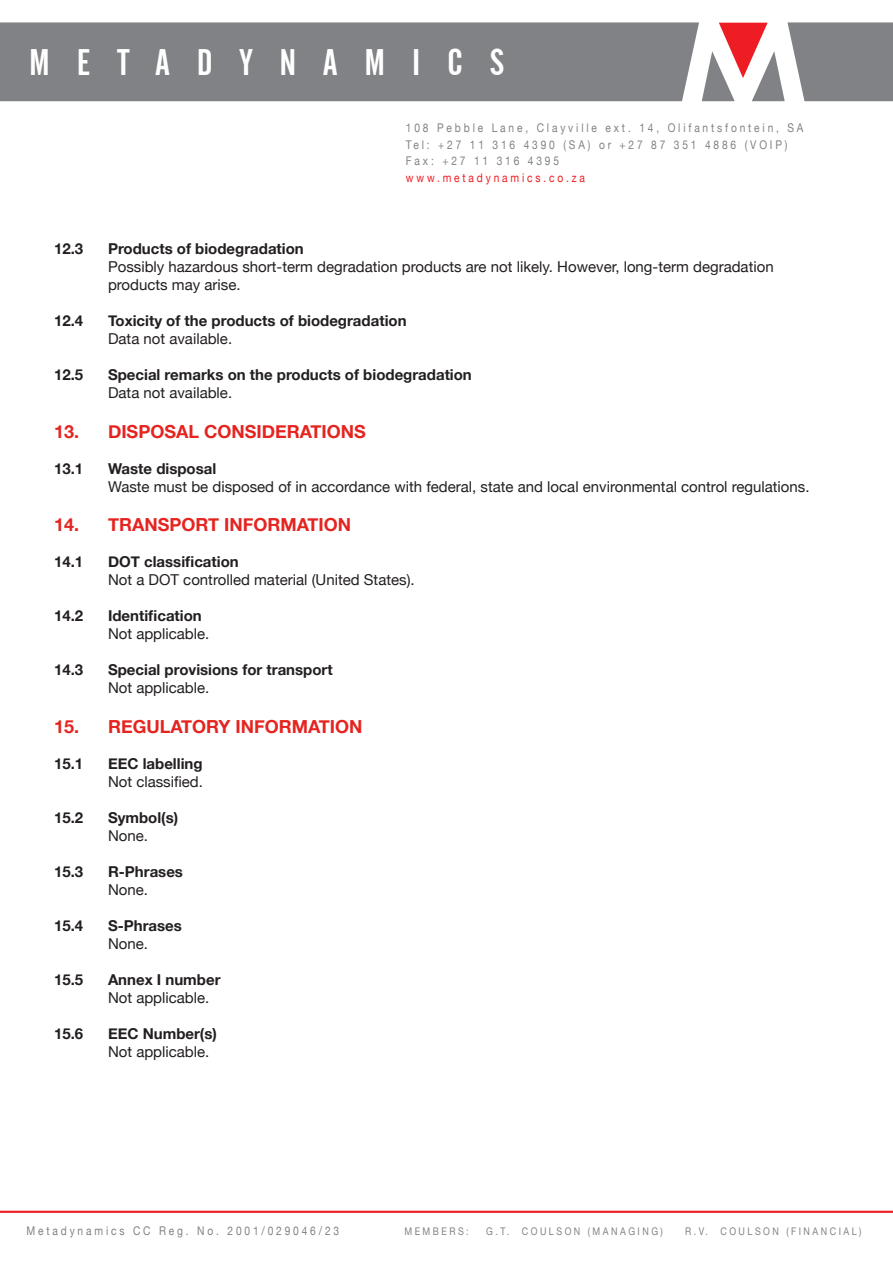
<style>
.page{position:relative;width:893px;height:1263px;background:#fff}
.page>*{position:absolute;margin:0;border:0;box-sizing:border-box;transform-origin:0 0}
.t1{font:36.9px "Alternate Gothic No 2 BT";letter-spacing:.735em;color:#fff}
.t2{font:700 18px "Helvetica Neue";color:#e52420}
.t3{font:15px/18px "Helvetica Neue";color:#231f20}
.t4{font:700 15px "Helvetica Neue";color:#231f20}
.t5{font:12px/16.5px "Helvetica Neue";letter-spacing:.28em;color:#808285;scale:.85 1}
.t6{font:10.5px "Helvetica Neue";letter-spacing:.28em;color:#808285;scale:.85 1}
.s1{color:#ee1d23}
</style>
<div class="page">
<svg style="left:0;top:22px;width:893px;height:79px;fill:#808285"></svg>
<svg style="left:719px;top:23px;width:49px;height:55px"></svg>
<hr style="left:0;top:1211px;width:893px;height:2px;background:#ee1d23">
<p class="t1" style="left:29px;top:42px;width:476px">METADYNAMICS</p>
<p class="t5" style="left:406px;top:120px;width:469px">108 Pebble Lane, Clayville ext. 14, Olifantsfontein, SA Tel: +27 11 316 4390 (SA) or +27 87 351 4886 (VOIP)<br>Fax: +27 11 316 4395<br><span class="s1">www.metadynamics.co.za</span></p>
<p class="t4" style="left:54px;top:237px;width:31px">12.3</p>
<p class="t4" style="left:108px;top:237px;width:197px">Products of biodegradation</p>
<p class="t3" style="left:108px;top:259px;width:667px">Possibly hazardous short-term degradation products are not likely. However, long-term degradation products may arise.</p>
<p class="t4" style="left:54px;top:309px;width:31px">12.4</p>
<p class="t4" style="left:108px;top:309px;width:300px">Toxicity of the products of biodegradation</p>
<p class="t3" style="left:108px;top:331px;width:126px">Data not available.</p>
<p class="t4" style="left:54px;top:363px;width:31px">12.5</p>
<p class="t4" style="left:108px;top:363px;width:365px">Special remarks on the products of biodegradation</p>
<p class="t3" style="left:108px;top:385px;width:126px">Data not available.</p>
<p class="t2" style="left:54px;top:417px;width:313px">13. DISPOSAL CONSIDERATIONS</p>
<p class="t4" style="left:54px;top:457px;width:31px">13.1</p>
<p class="t4" style="left:108px;top:457px;width:110px">Waste disposal</p>
<p class="t3" style="left:108px;top:478px;width:703px">Waste must be disposed of in accordance with federal, state and local environmental control regulations.</p>
<p class="t2" style="left:54px;top:511px;width:299px">14. TRANSPORT INFORMATION</p>
<p class="t4" style="left:54px;top:550px;width:31px">14.1</p>
<p class="t4" style="left:108px;top:550px;width:132px">DOT classification</p>
<p class="t3" style="left:108px;top:572px;width:308px">Not a DOT controlled material (United States).</p>
<p class="t4" style="left:54px;top:604px;width:31px">14.2</p>
<p class="t4" style="left:108px;top:604px;width:95px">Identification</p>
<p class="t3" style="left:108px;top:626px;width:103px">Not applicable.</p>
<p class="t4" style="left:54px;top:658px;width:31px">14.3</p>
<p class="t4" style="left:108px;top:658px;width:226px">Special provisions for transport</p>
<p class="t3" style="left:108px;top:680px;width:103px">Not applicable.</p>
<p class="t2" style="left:54px;top:712px;width:310px">15. REGULATORY INFORMATION</p>
<p class="t4" style="left:54px;top:752px;width:31px">15.1</p>
<p class="t4" style="left:108px;top:752px;width:96px">EEC labelling</p>
<p class="t3" style="left:108px;top:773px;width:96px">Not classified.</p>
<p class="t4" style="left:54px;top:806px;width:31px">15.2</p>
<p class="t4" style="left:108px;top:806px;width:72px">Symbol(s)</p>
<p class="t3" style="left:108px;top:827px;width:42px">None.</p>
<p class="t4" style="left:54px;top:860px;width:31px">15.3</p>
<p class="t4" style="left:108px;top:860px;width:76px">R-Phrases</p>
<p class="t3" style="left:108px;top:881px;width:42px">None.</p>
<p class="t4" style="left:54px;top:914px;width:31px">15.4</p>
<p class="t4" style="left:108px;top:914px;width:75px">S-Phrases</p>
<p class="t3" style="left:108px;top:935px;width:42px">None.</p>
<p class="t4" style="left:54px;top:968px;width:31px">15.5</p>
<p class="t4" style="left:108px;top:968px;width:114px">Annex I number</p>
<p class="t3" style="left:108px;top:989px;width:103px">Not applicable.</p>
<p class="t4" style="left:54px;top:1022px;width:31px">15.6</p>
<p class="t4" style="left:108px;top:1022px;width:110px">EEC Number(s)</p>
<p class="t3" style="left:108px;top:1043px;width:103px">Not applicable.</p>
<p class="t5" style="left:26px;top:1223px;width:369px">Metadynamics CC Reg. No. 2001/029046/23</p>
<p class="t6" style="left:404px;top:1224px;width:77px">MEMBERS:</p>
<p class="t6" style="left:486px;top:1224px;width:209px">G.T. COULSON (MANAGING)</p>
<p class="t6" style="left:685px;top:1224px;width:209px">R.V. COULSON (FINANCIAL)</p>
</div>
